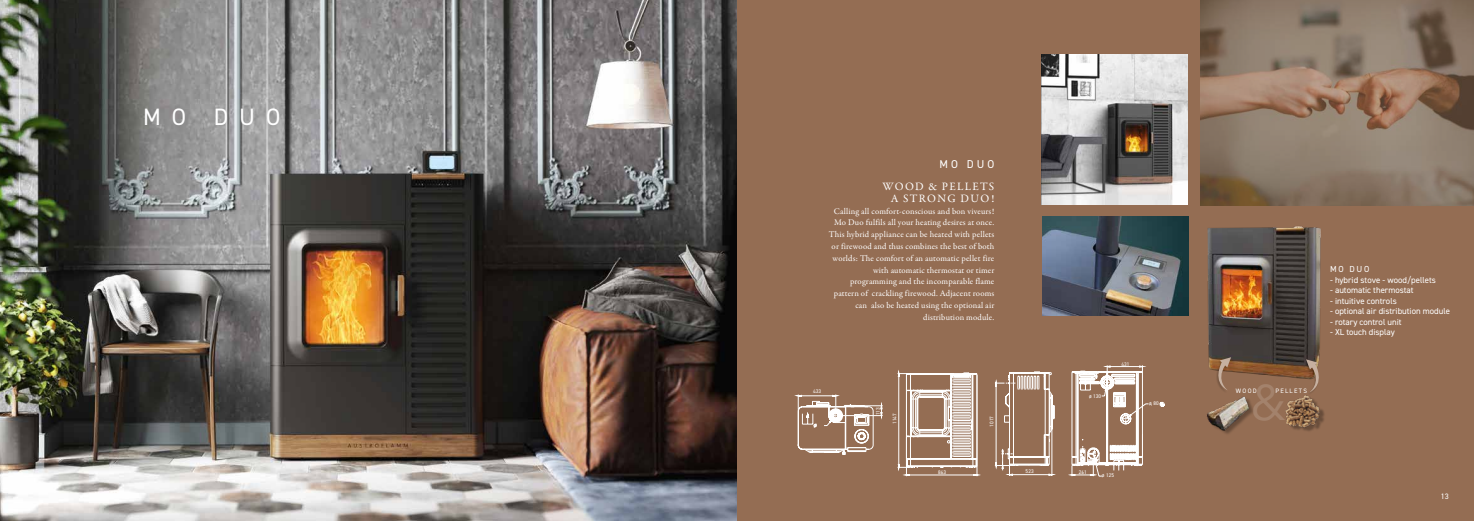
<style>
.page{position:relative;width:1474px;height:521px;background:#fff}
.page>*{position:absolute;margin:0;border:0;box-sizing:border-box;transform-origin:0 0}
.t1{font:49.88px "Avenir";color:#fff}
.t2{font:23.71px "DIN2014";color:#fff}
.t3{font:11.38px/11.8px "Garamond Premr Pro";letter-spacing:.12em;color:#fff;text-align:right}
.t4{font:11.38px "DIN2014";color:#fff}
.t5{font:8.75px/11.8px "Garamond Premr Pro";letter-spacing:.015em;color:#fff;text-align:right}
.t6{font:8.75px "DIN2014";color:#fff}
.t7{font:7.88px "DIN2014";color:#fff}
.t8{font:6.39px "DIN2014";letter-spacing:.2em;color:#fff}
.t9{font:5.25px "DIN2014";letter-spacing:.015em;color:#fff}
</style>
<div class="page">
<div style="left:737px;top:0;width:736px;height:521px;background:#946d53"></div>
<img style="left:1207px;top:226px;width:114px;height:153px">
<img style="left:1041px;top:54px;width:146px;height:151px">
<img style="left:0;top:0;width:737px;height:521px">
<img style="left:1042px;top:216px;width:146px;height:99px">
<svg style="left:1211px;top:357px;width:20px;height:33px"></svg>
<div style="left:1287px;top:398px;width:38px;height:34px;background:#000;opacity:.3"></div>
<img style="left:1285px;top:395px;width:35px;height:34px">
<div style="left:1207px;top:397px;width:47px;height:38px;background:#000;opacity:.3"></div>
<img style="left:1207px;top:396px;width:46px;height:34px">
<div style="left:1303px;top:359px;width:15px;height:36px;background:#000;opacity:.2"></div>
<svg style="left:1305px;top:359px;width:16px;height:33px"></svg>
<img style="left:1200px;top:0;width:273px;height:206px">
<svg style="left:897px;top:373px;width:80px;height:103px"></svg>
<svg style="left:798px;top:394px;width:85px;height:61px"></svg>
<svg style="left:994px;top:372px;width:60px;height:104px"></svg>
<svg style="left:1071px;top:365px;width:78px;height:111px"></svg>
<svg style="left:1159px;top:402px;width:5px;height:5px"></svg>
<h2 class="t2" style="left:143px;top:102px;width:139px">MO DUO</h2>
<h3 class="t4" style="left:939px;top:157px;width:56px">MO DUO</h3>
<h3 class="t3" style="left:882px;top:181px;width:113px">WOOD &amp; PELLETS<br>A STRONG DUO!</h3>
<p class="t5" style="left:828px;top:205px;width:167px">Calling all comfort-conscious and bon viveurs!<br>Mo Duo fulfils all your heating desires at once.<br>This hybrid appliance can be heated with pellets or firewood and thus combines the best of both worlds: The comfort of an automatic pellet fire with automatic thermostat or timer programming and the incomparable flame pattern of crackling firewood. Adjacent rooms can also be heated using the optional air distribution module.</p>
<p class="t9" style="left:813px;top:388px;width:10px">433</p>
<p class="t9" style="left:874px;top:415px;width:10px;rotate:-90deg">113</p>
<p class="t9" style="left:891px;top:424px;width:12px;rotate:-90deg">1147</p>
<p class="t9" style="left:938px;top:468px;width:10px">863</p>
<p class="t9" style="left:988px;top:427px;width:12px;rotate:-90deg">1017</p>
<p class="t9" style="left:1025px;top:468px;width:10px">523</p>
<p class="t9" style="left:1088px;top:392px;width:14px">ø 130</p>
<p class="t9" style="left:1121px;top:361px;width:10px">431</p>
<p class="t9" style="left:1149px;top:400px;width:11px">ø 80</p>
<p class="t9" style="left:1078px;top:469px;width:10px">261</p>
<p class="t9" style="left:1101px;top:472px;width:14px">ø 125</p>
<h1 class="t1" style="left:1250px;top:373px;width:37px">&amp;</h1>
<p class="t8" style="left:1235px;top:386px;width:22px">WOOD</p>
<p class="t8" style="left:1275px;top:386px;width:33px">PELLETS</p>
<p class="t6" style="left:1329px;top:264px;width:41px">MO DUO</p>
<p class="t6" style="left:1329px;top:274px;width:107px">- hybrid stove - wood/pellets</p>
<p class="t6" style="left:1329px;top:285px;width:85px">- automatic thermostat</p>
<p class="t6" style="left:1329px;top:295px;width:68px">- intuitive controls</p>
<p class="t6" style="left:1329px;top:306px;width:121px">- optional air distribution module</p>
<p class="t6" style="left:1329px;top:316px;width:73px">- rotary control unit</p>
<p class="t6" style="left:1329px;top:327px;width:66px">- XL touch display</p>
<p class="t7" style="left:1440px;top:491px;width:9px">13</p>
</div>
